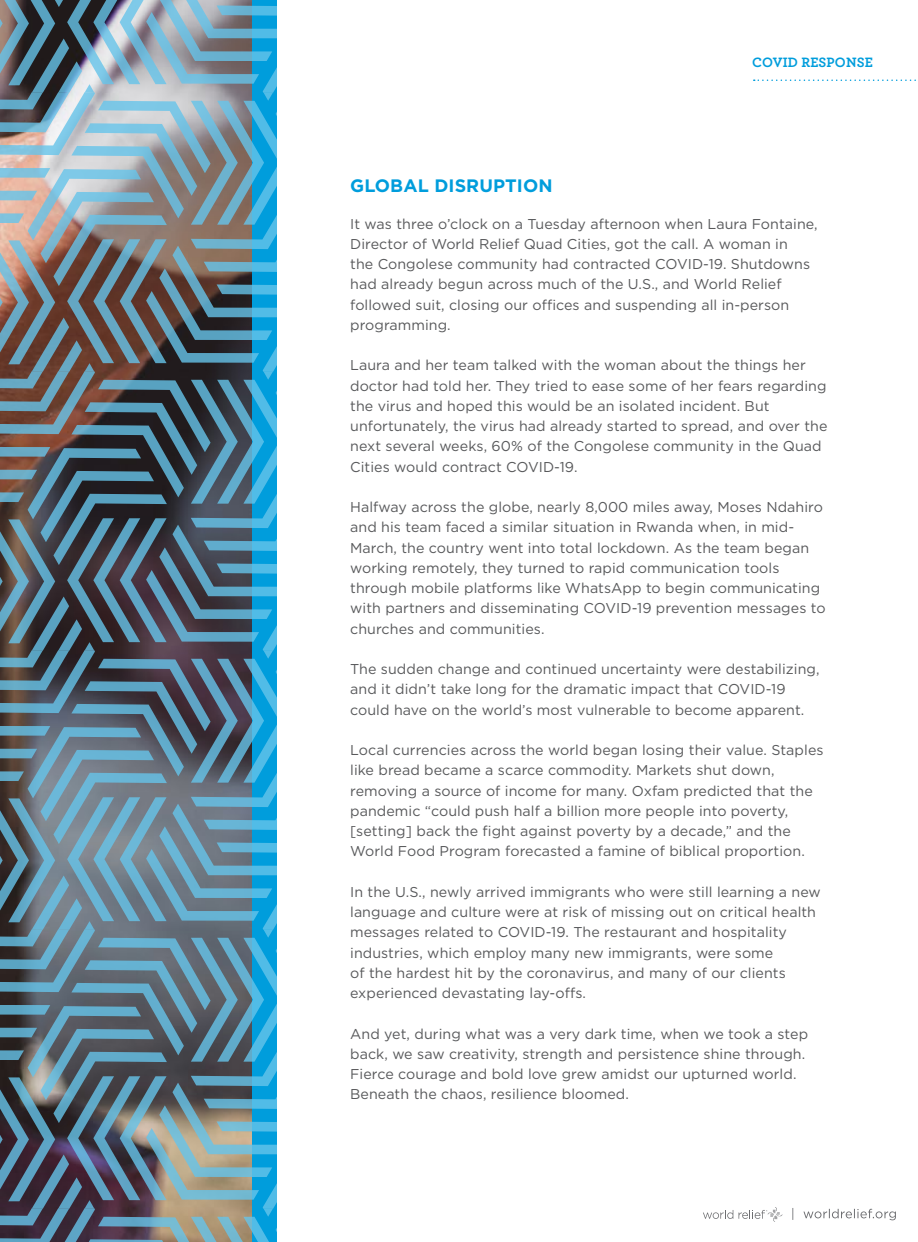
<style>
.page{position:relative;width:918px;height:1242px;background:#fff}
.page>*{position:absolute;margin:0;border:0;box-sizing:border-box;transform-origin:0 0}
.t1{font:700 18px "Gotham";letter-spacing:.005em;color:#009ddc}
.t2{font:14.25px/20.2px "Gotham";letter-spacing:.005em;color:#58595b}
.t3{font:700 14.25px "Archer";letter-spacing:.01em;color:#009ddc}
</style>
<div class="page">
<img style="left:0;top:0;width:277px;height:1242px">
<svg style="left:754px;top:80px;width:162px;height:1px"></svg>
<svg style="left:703px;top:1210px;width:30px;height:9px"></svg>
<svg style="left:739px;top:1207px;width:43px;height:15px"></svg>
<svg style="left:792px;top:1208px;width:104px;height:12px"></svg>
<p class="t3" style="left:752px;top:51px;width:122px">COVID RESPONSE</p>
<p class="t1" style="left:350px;top:174px;width:204px">GLOBAL DISRUPTION</p>
<p class="t2" style="left:350px;top:213px;width:469px">It was three o’clock on a Tuesday afternoon when Laura Fontaine, Director of World Relief Quad Cities, got the call. A woman in<br>the Congolese community had contracted COVID-19. Shutdowns had already begun across much of the U.S., and World Relief followed suit, closing our offices and suspending all in-person programming.</p>
<p class="t2" style="left:350px;top:355px;width:479px">Laura and her team talked with the woman about the things her doctor had told her. They tried to ease some of her fears regarding the virus and hoped this would be an isolated incident. But unfortunately, the virus had already started to spread, and over the next several weeks, 60% of the Congolese community in the Quad Cities would contract COVID-19.</p>
<p class="t2" style="left:350px;top:497px;width:477px">Halfway across the globe, nearly 8,000 miles away, Moses Ndahiro and his team faced a similar situation in Rwanda when, in mid-March, the country went into total lockdown. As the team began working remotely, they turned to rapid communication tools through mobile platforms like WhatsApp to begin communicating with partners and disseminating COVID-19 prevention messages to churches and communities.</p>
<p class="t2" style="left:350px;top:659px;width:471px">The sudden change and continued uncertainty were destabilizing, and it didn’t take long for the dramatic impact that COVID-19 could have on the world’s most vulnerable to become apparent.</p>
<p class="t2" style="left:350px;top:740px;width:475px">Local currencies across the world began losing their value. Staples like bread became a scarce commodity. Markets shut down, removing a source of income for many. Oxfam predicted that the pandemic “could push half a billion more people into poverty, [setting] back the fight against poverty by a decade,” and the World Food Program forecasted a famine of biblical proportion.</p>
<p class="t2" style="left:350px;top:881px;width:472px">In the U.S., newly arrived immigrants who were still learning a new language and culture were at risk of missing out on critical health messages related to COVID-19. The restaurant and hospitality industries, which employ many new immigrants, were some<br>of the hardest hit by the coronavirus, and many of our clients experienced devastating lay-offs.</p>
<p class="t2" style="left:350px;top:1023px;width:459px">And yet, during what was a very dark time, when we took a step back, we saw creativity, strength and persistence shine through.<br>Fierce courage and bold love grew amidst our upturned world.<br>Beneath the chaos, resilience bloomed.</p>
</div>
